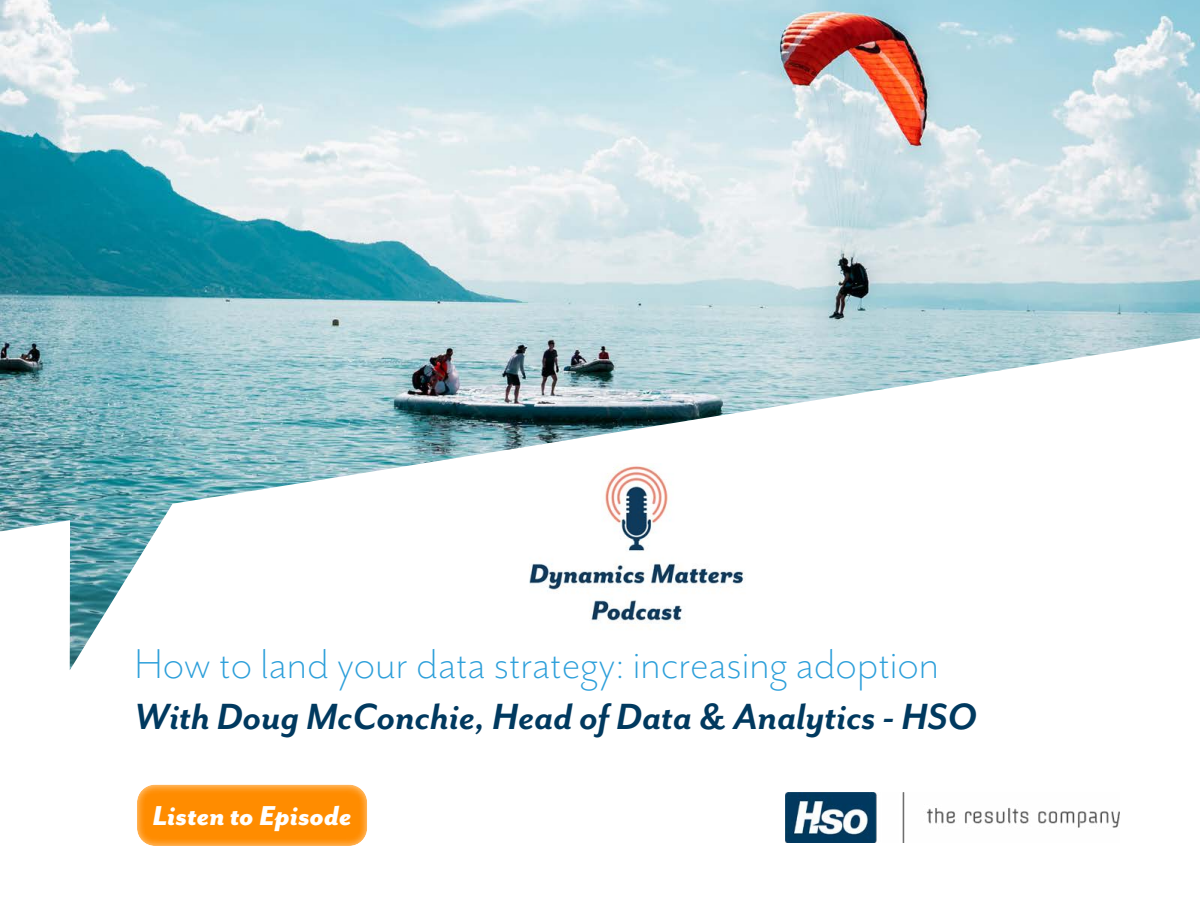
<style>
.page{position:relative;width:1200px;height:900px;background:#fff}
.page>*{position:absolute;margin:0;border:0;box-sizing:border-box;transform-origin:0 0}
.t1{font:300 48px "Mr Eaves San OT";color:#2c9fda}
.t2{font:italic 700 42px "Mr Eaves San OT";color:#00395f}
.t3{font:italic 800 31.5px "Mr Eaves San OT";color:#fff}
</style>
<div class="page">
<img style="left:0;top:0;width:1200px;height:670px">
<img style="left:785px;top:793px;width:335px;height:49px">
<img style="left:519px;top:463px;width:230px;height:168px">
<div style="left:124px;top:773px;width:257px;height:74px;background:#fff;opacity:.8"></div>
<div style="left:146px;top:798px;width:213px;height:35px;background:#ff8c00"></div>
<p class="t1" style="left:135px;top:638px;width:806px">How to land your data strategy: increasing adoption</p>
<p class="t2" style="left:135px;top:693px;width:844px">With Doug McConchie, Head of Data &amp; Analytics - HSO</p>
<p class="t3" style="left:153px;top:797px;width:201px">Listen to Episode</p>
</div>
